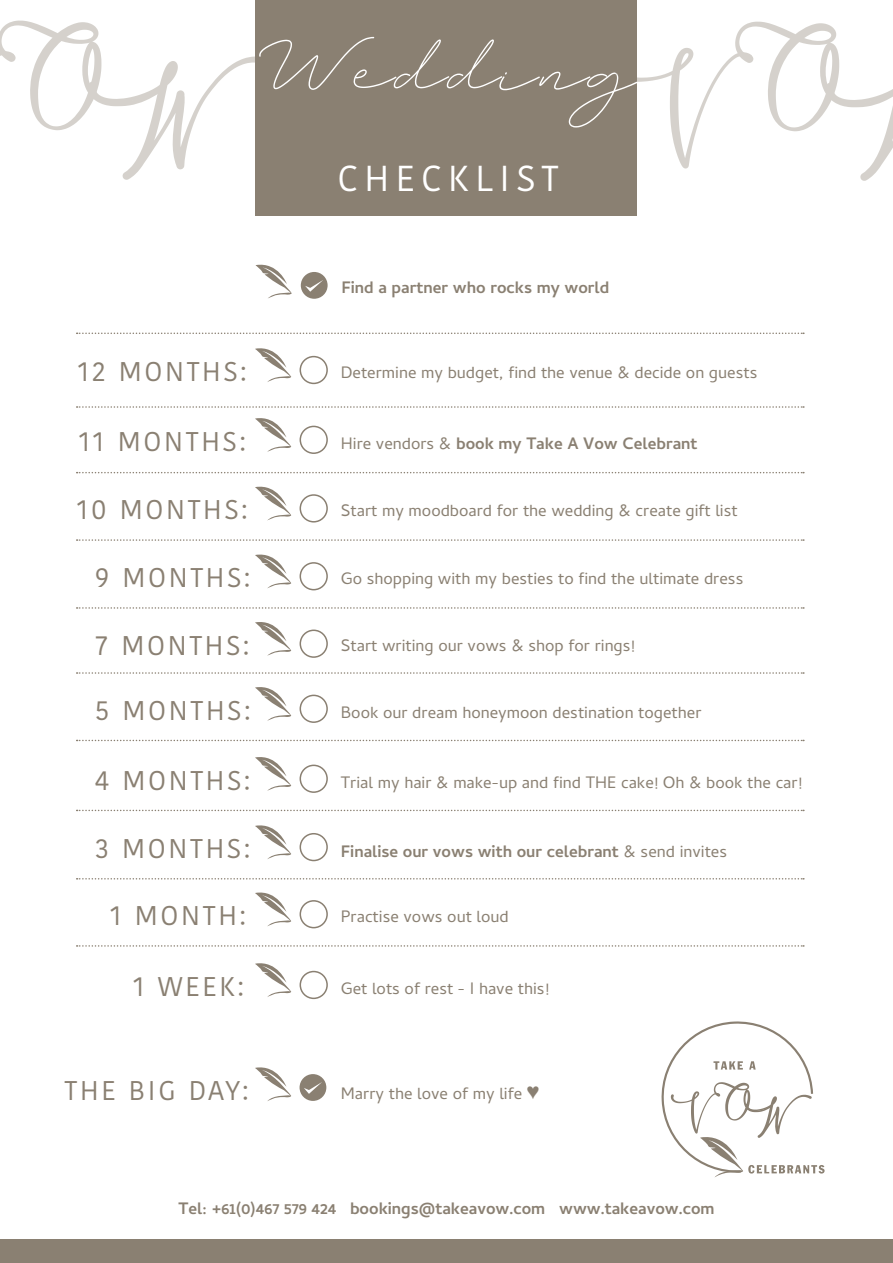
<style>
.page{position:relative;width:893px;height:1263px;background:#fff}
.page>*{position:absolute;margin:0;border:0;box-sizing:border-box;transform-origin:0 0}
.t1{font:75px "Amalina";letter-spacing:.04em;color:#fff}
.t2{font:36px "Kohinoor Bangla";letter-spacing:.18em;color:#fff}
.t3{font:27px "Kohinoor Bangla";letter-spacing:.1em;color:#8a8072}
.t4{font:21px "Cambay Devanagari";color:#8a8072}
.t5{font:700 21px "Cambay Devanagari";color:#8a8072}
.s1{font-weight:400}
.s2{font-family:"Arial"}
</style>
<div class="page">
<svg style="left:0;top:20px;width:256px;height:160px"></svg>
<div style="left:256px;top:0;width:381px;height:215px;background:#8a8072"></div>
<svg style="left:637px;top:21px;width:256px;height:160px"></svg>
<svg style="left:661px;top:1021px;width:164px;height:156px"></svg>
<div style="left:0;top:1239px;width:893px;height:24px;background:#8a8072"></div>
<svg style="left:255px;top:264px;width:37px;height:35px"></svg>
<svg style="left:255px;top:757px;width:37px;height:34px"></svg>
<svg style="left:255px;top:963px;width:37px;height:34px"></svg>
<div style="left:300px;top:765px;width:28px;height:28px;border:2px solid #8a8072;border-radius:50%"></div>
<div style="left:300px;top:971px;width:28px;height:28px;border:2px solid #8a8072;border-radius:50%"></div>
<div style="left:301px;top:272px;width:27px;height:27px;background:#8a8072;border-radius:50%"></div>
<svg style="left:305px;top:280px;width:18px;height:12px"></svg>
<svg style="left:77px;top:333px;width:727px;height:52px"></svg>
<svg style="left:77px;top:406px;width:727px;height:48px"></svg>
<svg style="left:77px;top:472px;width:727px;height:51px"></svg>
<svg style="left:77px;top:539px;width:727px;height:52px"></svg>
<svg style="left:77px;top:607px;width:727px;height:51px"></svg>
<svg style="left:77px;top:672px;width:727px;height:51px"></svg>
<svg style="left:77px;top:740px;width:727px;height:1px"></svg>
<svg style="left:77px;top:810px;width:727px;height:52px"></svg>
<svg style="left:77px;top:878px;width:727px;height:51px"></svg>
<svg style="left:77px;top:945px;width:727px;height:2px"></svg>
<svg style="left:255px;top:1067px;width:36px;height:34px"></svg>
<div style="left:300px;top:1074px;width:26px;height:27px;background:#8a8072;border-radius:50%"></div>
<svg style="left:304px;top:1082px;width:18px;height:12px"></svg>
<p class="t1" style="left:259px;top:15px;width:390px">Wedding</p>
<p class="t2" style="left:338px;top:151px;width:222px">CHECKLIST</p>
<p class="t5" style="left:341px;top:273px;width:269px">Find a partner who rocks my world</p>
<p class="t3" style="left:78px;top:351px;width:170px">12 MONTHS:</p>
<p class="t4" style="left:341px;top:362px;width:418px">Determine my budget, find the venue &amp; decide on guests</p>
<p class="t3" style="left:79px;top:420px;width:169px">11 MONTHS:</p>
<p class="t5" style="left:341px;top:430px;width:358px"><span class="s1">Hire vendors &amp;</span> book my Take A Vow Celebrant</p>
<p class="t3" style="left:77px;top:489px;width:172px">10 MONTHS:</p>
<p class="t4" style="left:341px;top:500px;width:398px">Start my moodboard for the wedding &amp; create gift list</p>
<p class="t3" style="left:95px;top:557px;width:157px">9 MONTHS:</p>
<p class="t4" style="left:341px;top:568px;width:404px">Go shopping with my besties to find the ultimate dress</p>
<p class="t3" style="left:96px;top:624px;width:155px">7 MONTHS:</p>
<p class="t4" style="left:341px;top:635px;width:296px">Start writing our vows &amp; shop for rings!</p>
<p class="t3" style="left:95px;top:689px;width:157px">5 MONTHS:</p>
<p class="t4" style="left:341px;top:702px;width:362px">Book our dream honeymoon destination together</p>
<p class="t3" style="left:95px;top:759px;width:157px">4 MONTHS:</p>
<p class="t4" style="left:341px;top:772px;width:463px">Trial my hair &amp; make-up and find THE cake! Oh &amp; book the car!</p>
<p class="t3" style="left:95px;top:828px;width:156px">3 MONTHS:</p>
<p class="t5" style="left:341px;top:837px;width:388px">Finalise our vows with our celebrant <span class="s1">&amp; send invites</span></p>
<p class="t3" style="left:110px;top:895px;width:137px">1 MONTH:</p>
<p class="t4" style="left:341px;top:906px;width:169px">Practise vows out loud</p>
<p class="t3" style="left:133px;top:966px;width:112px">1 WEEK:</p>
<p class="t4" style="left:341px;top:978px;width:210px">Get lots of rest - I have this!</p>
<p class="t3" style="left:65px;top:1070px;width:185px">THE BIG DAY:</p>
<p class="t4" style="left:341px;top:1082px;width:200px">Marry the love of my life <span class="s2">♥</span></p>
<p class="t5" style="left:178px;top:1194px;width:538px">Tel: +61(0)467 579 424 bookings@takeavow.com www.takeavow.com</p>
</div>
